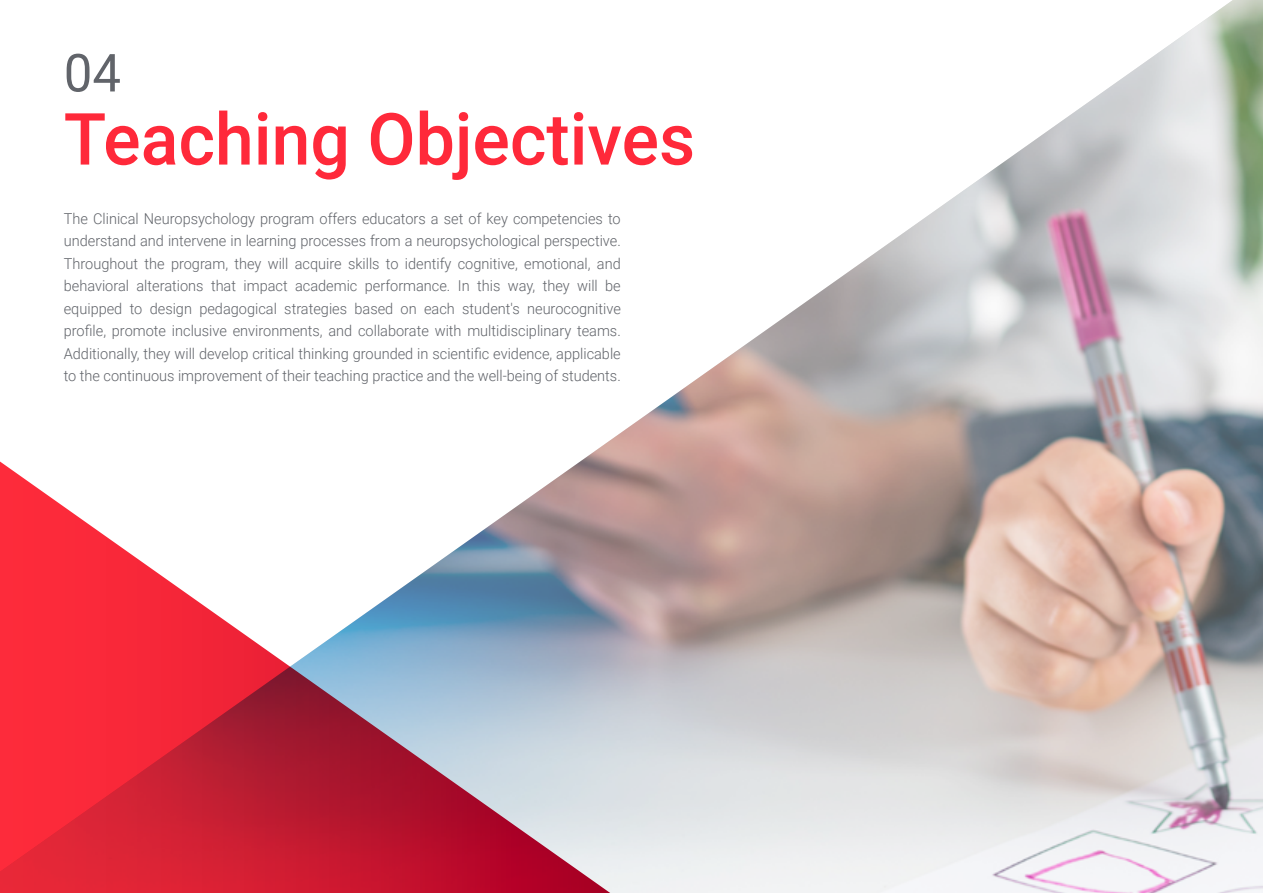
<style>
.page{position:relative;width:1263px;height:893px;background:#fff}
.page>*{position:absolute;margin:0;border:0;box-sizing:border-box;transform-origin:0 0}
.t1{font:500 72px "Roboto";color:#ff293a}
.t2{font:52.5px "Roboto";color:#61646a}
.t3{font:300 15px/22.5px "Roboto";color:#61646a;text-align:justify}
</style>
<div class="page">
<img style="left:602px;top:0;width:661px;height:893px">
<svg style="left:0;top:446px;width:640px;height:447px"></svg>
<h2 class="t2" style="left:64px;top:36px;width:59px">04</h2>
<h1 class="t1" style="left:64px;top:89px;width:633px">Teaching Objectives</h1>
<p class="t3" style="left:64px;top:207px;width:559px">The Clinical Neuropsychology program offers educators a set of key competencies to understand and intervene in learning processes from a neuropsychological perspective.<br>Throughout the program, they will acquire skills to identify cognitive, emotional, and behavioral alterations that impact academic performance. In this way, they will be equipped to design pedagogical strategies based on each student's neurocognitive profile, promote inclusive environments, and collaborate with multidisciplinary teams.<br>Additionally, they will develop critical thinking grounded in scientific evidence, applicable to the continuous improvement of their teaching practice and the well-being of students.</p>
</div>
